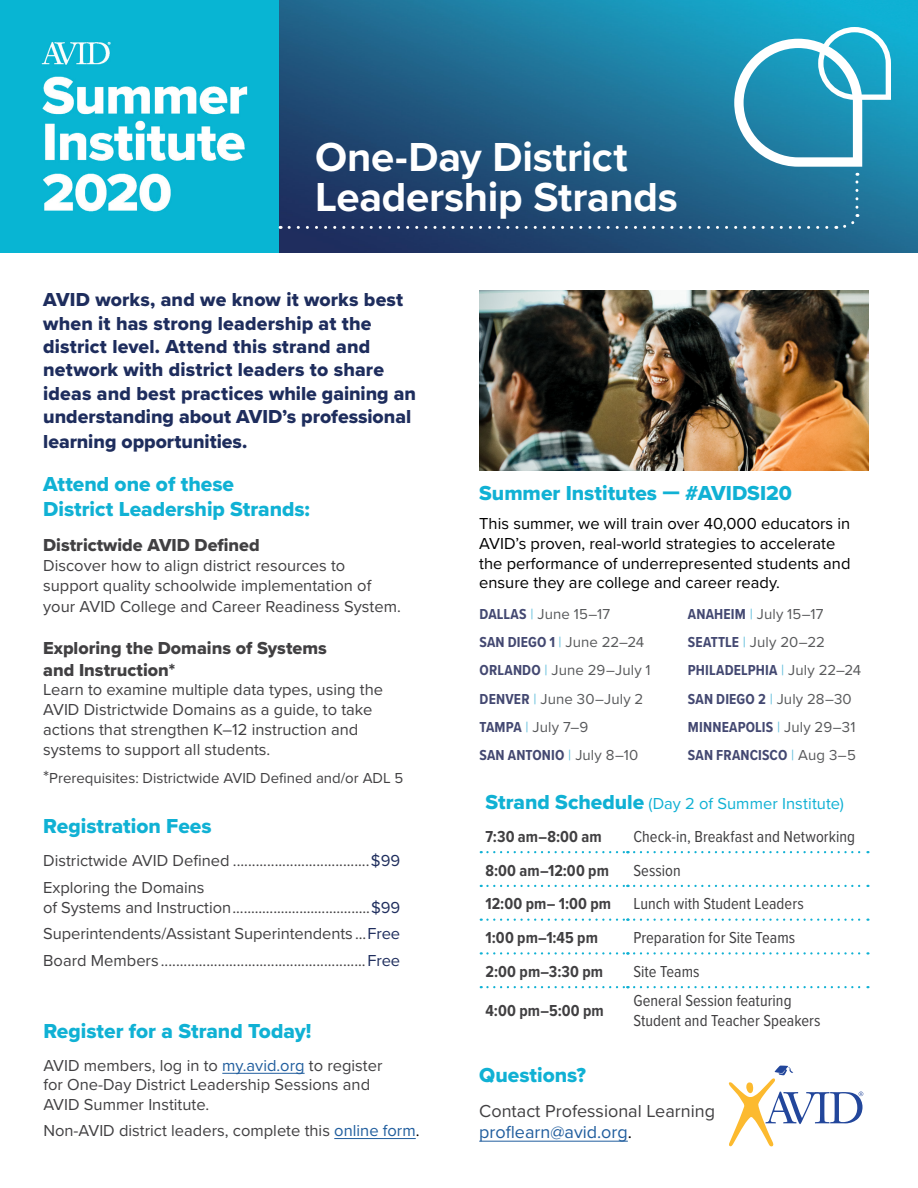
<style>
.page{position:relative;width:918px;height:1188px;background:#fff}
.page>*{position:absolute;margin:0;border:0;box-sizing:border-box;transform-origin:0 0}
.t1{font:700 42px/40.5px "Proxima Nova";letter-spacing:-.005em;color:#fff}
.t2{font:21px/25.2px "Proxima Nova Extrabld";color:#10b1d4}
.t3{font:19.5px/23.5px "Proxima Nova Extrabld";letter-spacing:.005em;color:#1e2d5d}
.t4{font:18px/21.6px "Proxima Nova Extrabld";color:#414042}
.t5{font:18px/21.6px "Proxima Nova";color:#414042}
.t6{font:16.5px/19.8px "Proxima Nova";color:#414042}
.t7{font:16.5px/19.8px "Proxima Nova";color:#000}
.t8{font:16.5px/19.8px "Proxima Nova Cond";letter-spacing:.005em;color:#414042}
.t9{font:700 16.5px "Proxima Nova Cond";letter-spacing:.005em;color:#414042}
.t10{font:16.5px "Proxima Nova";letter-spacing:.005em;color:#10b1d4}
.t11{font:700 15px/28.2px "Proxima Nova Cond";letter-spacing:.01em;color:#434871}
.t12{font:15px/28.2px "Proxima Nova";letter-spacing:.01em;color:#58595b}
.t13{font:15px "Proxima Nova";color:#414042}
.s1{font-size:18px}
.s2{color:#1e2d5d}
.s3{color:#215e9e}
.s4{color:#000}
.s5{font-family:"Proxima Nova Cond";font-weight:700;color:#434871}
.s6{color:#60bddb}
.s7{font-family:"Proxima Nova";font-weight:400;color:#60bddb}
.s8{font-family:"Proxima Nova";font-weight:400;color:#58595b}
.s9{font-family:"Proxima Nova Extrabld";font-size:21px}
</style>
<div class="page">
<img style="left:479px;top:291px;width:390px;height:179px">
<img style="left:279px;top:0;width:639px;height:253px">
<hr style="left:222px;top:1073px;width:83px;height:1px;background:#215e9e">
<hr style="left:334px;top:1138px;width:82px;height:1px;background:#215e9e">
<svg style="left:729px;top:1066px;width:134px;height:81px"></svg>
<hr style="left:479px;top:1141px;width:149px;height:1px;background:#215e9e">
<svg style="left:481px;top:851px;width:147px;height:2px"></svg>
<svg style="left:634px;top:851px;width:234px;height:2px"></svg>
<svg style="left:481px;top:885px;width:147px;height:2px"></svg>
<svg style="left:634px;top:885px;width:234px;height:2px"></svg>
<svg style="left:481px;top:919px;width:147px;height:2px"></svg>
<svg style="left:634px;top:919px;width:234px;height:2px"></svg>
<svg style="left:481px;top:952px;width:147px;height:3px"></svg>
<svg style="left:634px;top:952px;width:234px;height:3px"></svg>
<svg style="left:481px;top:986px;width:147px;height:2px"></svg>
<svg style="left:634px;top:986px;width:234px;height:2px"></svg>
<img style="left:0;top:0;width:279px;height:253px">
<svg style="left:734px;top:27px;width:157px;height:140px"></svg>
<svg style="left:289px;top:214px;width:571px;height:16px;background:#29527a"></svg>
<svg style="left:855px;top:173px;width:3px;height:34px"></svg>
<h1 class="t1" style="left:315px;top:135px;width:364px">One-Day District<br>Leadership Strands</h1>
<p class="t3" style="left:43px;top:288px;width:374px">AVID works, and we know it works best when it has strong leadership at the district level. Attend this strand and network with district leaders to share ideas and best practices while gaining an understanding about AVID’s professional learning opportunities.</p>
<p class="t2" style="left:43px;top:471px;width:268px">Attend one of these<br>District Leadership Strands:</p>
<p class="t4" style="left:43px;top:534px;width:218px">Districtwide AVID Defined</p>
<p class="t6" style="left:43px;top:555px;width:330px">Discover how to align district resources to support quality schoolwide implementation of</p>
<p class="t6" style="left:43px;top:596px;width:359px">your AVID College and Career Readiness System.</p>
<p class="t4" style="left:43px;top:637px;width:285px">Exploring the Domains of Systems and Instruction*</p>
<p class="t6" style="left:43px;top:679px;width:341px">Learn to examine multiple data types, using the AVID Districtwide Domains as a guide, to take actions that strengthen K–12 instruction and systems to support all students.</p>
<p class="t13" style="left:43px;top:767px;width:362px"><span class="s1">*</span>Prerequisites: Districtwide AVID Defined and/or ADL 5</p>
<p class="t2" style="left:43px;top:813px;width:170px">Registration Fees</p>
<p class="t6" style="left:43px;top:847px;width:358px;line-height:26.5px">Districtwide AVID Defined ....................................<span class="s2">$99<br></span>Exploring the Domains</p>
<p class="t6" style="left:43px;top:893px;width:358px;line-height:26.5px;text-align:justify">of Systems and Instruction.....................................<span class="s2">$99<br></span>Superintendents/Assistant Superintendents ...<span class="s2">Free </span>Board Members ......................................................<span class="s2">Free</span></p>
<p class="t2" style="left:43px;top:1018px;width:270px">Register for a Strand Today!</p>
<p class="t6" style="left:43px;top:1055px;width:341px">AVID members, log in to <span class="s3">my.avid.org</span> to register for One-Day District Leadership Sessions and<br>AVID Summer Institute.</p>
<p class="t6" style="left:43px;top:1120px;width:378px">Non-AVID district leaders, complete this <span class="s3">online form</span><span class="s4">.</span></p>
<p class="t2" style="left:479px;top:480px;width:314px">Summer Institutes — #AVIDSI20</p>
<p class="t7" style="left:479px;top:513px;width:373px">This summer, we will train over 40,000 educators in AVID’s proven, real-world strategies to accelerate the performance of underrepresented students and ensure they are college and career ready.</p>
<p class="t12" style="left:480px;top:599px;width:132px"><span class="s5">DALLAS</span> <span class="s6">|</span> June 15–17</p>
<p class="t11" style="left:480px;top:628px;width:166px">SAN DIEGO 1 <span class="s7">|</span> <span class="s8">June 22–24</span></p>
<p class="t12" style="left:480px;top:656px;width:173px"><span class="s5">ORLANDO</span> <span class="s6">|</span> June 29–July 1<br><span class="s5">DENVER</span> <span class="s6">|</span> June 30–July 2<br><span class="s5">TAMPA</span> <span class="s6">|</span> July 7–9</p>
<p class="t11" style="left:480px;top:741px;width:160px">SAN ANTONIO <span class="s7">|</span> <span class="s8">July 8–10</span></p>
<p class="t12" style="left:688px;top:599px;width:139px"><span class="s5">ANAHEIM</span> <span class="s6">|</span> July 15–17<br><span class="s5">SEATTLE</span> <span class="s6">|</span> July 20–22</p>
<p class="t11" style="left:688px;top:656px;width:175px">PHILADELPHIA <span class="s7">|</span> <span class="s8">July 22–24<br></span>SAN DIEGO 2 <span class="s7">|</span> <span class="s8">July 28–30<br></span>MINNEAPOLIS <span class="s7">|</span> <span class="s8">July 29–31<br></span>SAN FRANCISCO <span class="s7">|</span> <span class="s8">Aug 3–5</span></p>
<p class="t10" style="left:486px;top:791px;width:360px"><span class="s9">Strand Schedule</span> (Day 2 of Summer Institute)</p>
<p class="t9" style="left:486px;top:824px;width:118px">7:30 am–8:00 am</p>
<p class="t8" style="left:633px;top:826px;width:223px">Check-in, Breakfast and Networking</p>
<p class="t9" style="left:486px;top:858px;width:125px">8:00 am–12:00 pm</p>
<p class="t8" style="left:633px;top:859px;width:49px">Session</p>
<p class="t9" style="left:486px;top:892px;width:127px">12:00 pm– 1:00 pm</p>
<p class="t8" style="left:633px;top:893px;width:172px">Lunch with Student Leaders</p>
<p class="t9" style="left:486px;top:925px;width:114px">1:00 pm–1:45 pm</p>
<p class="t8" style="left:633px;top:927px;width:163px">Preparation for Site Teams</p>
<p class="t9" style="left:486px;top:959px;width:119px">2:00 pm–3:30 pm</p>
<p class="t8" style="left:633px;top:961px;width:68px">Site Teams</p>
<p class="t9" style="left:486px;top:998px;width:120px">4:00 pm–5:00 pm</p>
<p class="t8" style="left:633px;top:990px;width:189px">General Session featuring<br>Student and Teacher Speakers</p>
<p class="t2" style="left:479px;top:1062px;width:108px">Questions?</p>
<p class="t5" style="left:479px;top:1099px;width:237px">Contact Professional Learning <span class="s3">proflearn@avid.org</span><span class="s4">.</span></p>
</div>
